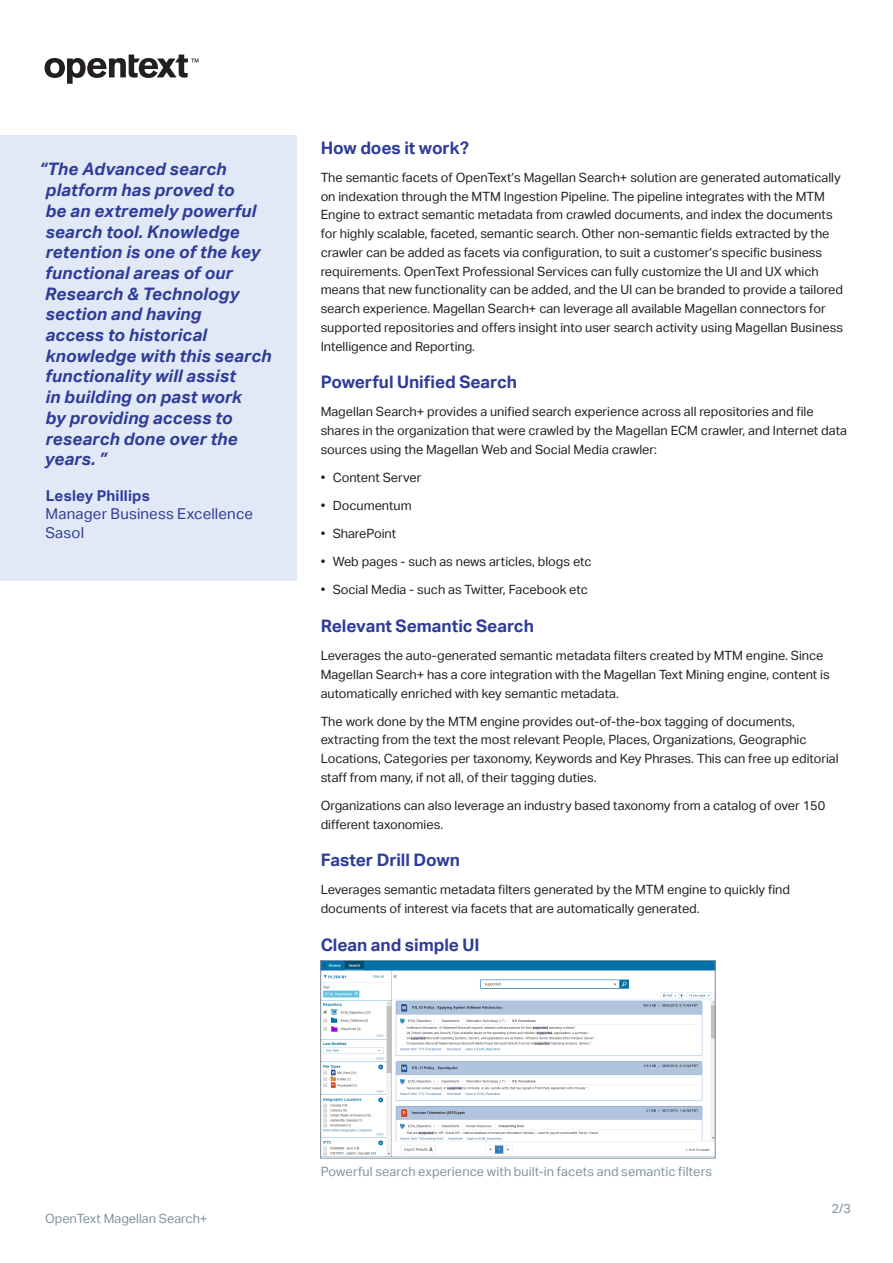
<style>
.page{position:relative;width:893px;height:1263px;background:#fff}
.page>*{position:absolute;margin:0;border:0;box-sizing:border-box;transform-origin:0 0}
.t1{font:italic 700 17.25px/20.7px "Aktiv Grotesk";letter-spacing:.005em;color:#2e3c98}
.t2{font:700 17.25px "Aktiv Grotesk";letter-spacing:-.005em;color:#2e3c98}
.t3{font:15px "Aktiv Grotesk";letter-spacing:.015em;color:#2e3c98}
.t4{font:700 15px "Aktiv Grotesk";letter-spacing:.015em;color:#2e3c98}
.Body{font:12.75px/18.8px "Aktiv Grotesk";color:#231f20}
.t5{font:12.75px "Aktiv Grotesk";letter-spacing:.01em;color:#7f929f}
</style>
<div class="page">
<svg style="left:45px;top:55px;width:153px;height:29px"></svg>
<div style="left:0;top:135px;width:297px;height:445px;background:#e1e9f6"></div>
<img style="left:322px;top:962px;width:391px;height:194px">
<div style="left:320px;top:960px;width:395px;height:198px;border:1px solid #7f929f"></div>
<p class="t1" style="left:44px;top:159px;width:228px;text-indent:-5px">“The Advanced search platform has proved to<br>be an extremely powerful search tool. Knowledge retention is one of the key functional areas of our<br>Research &amp; Technology section and having<br>access to historical knowledge with this search functionality will assist<br>in building on past work<br>by providing access to research done over the years. ”</p>
<h2 class="t4" style="left:46px;top:487px;width:106px">Lesley Phillips</h2>
<h2 class="t3" style="left:46px;top:505px;width:209px">Manager Business Excellence</h2>
<h2 class="t3" style="left:45px;top:524px;width:40px">Sasol</h2>
<h3 class="t2" style="left:321px;top:138px;width:150px">How does it work?</h3>
<p class="Body" style="left:321px;top:168px;width:524px">The semantic facets of OpenText’s Magellan Search+ solution are generated automatically on indexation through the MTM Ingestion Pipeline. The pipeline integrates with the MTM Engine to extract semantic metadata from crawled documents, and index the documents for highly scalable, faceted, semantic search. Other non-semantic fields extracted by the crawler can be added as facets via configuration, to suit a customer’s specific business requirements. OpenText Professional Services can fully customize the UI and UX which means that new functionality can be added, and the UI can be branded to provide a tailored search experience. Magellan Search+ can leverage all available Magellan connectors for supported repositories and offers insight into user search activity using Magellan Business Intelligence and Reporting.</p>
<h3 class="t2" style="left:321px;top:372px;width:198px">Powerful Unified Search</h3>
<p class="Body" style="left:321px;top:402px;width:528px">Magellan Search+ provides a unified search experience across all repositories and file shares in the organization that were crawled by the Magellan ECM crawler, and Internet data sources using the Magellan Web and Social Media crawler:</p>
<p class="Body" style="left:321px;top:468px;width:102px">• Content Server</p>
<p class="Body" style="left:321px;top:496px;width:93px">• Documentum</p>
<p class="Body" style="left:321px;top:524px;width:77px">• SharePoint</p>
<p class="Body" style="left:321px;top:552px;width:272px">• Web pages - such as news articles, blogs etc</p>
<p class="Body" style="left:321px;top:581px;width:269px">• Social Media - such as Twitter, Facebook etc</p>
<h3 class="t2" style="left:321px;top:616px;width:215px">Relevant Semantic Search</h3>
<p class="Body" style="left:321px;top:646px;width:511px">Leverages the auto-generated semantic metadata filters created by MTM engine. Since<br>Magellan Search+ has a core integration with the Magellan Text Mining engine, content is automatically enriched with key semantic metadata.</p>
<p class="Body" style="left:321px;top:712px;width:519px">The work done by the MTM engine provides out-of-the-box tagging of documents, extracting from the text the most relevant People, Places, Organizations, Geographic Locations, Categories per taxonomy, Keywords and Key Phrases. This can free up editorial staff from many, if not all, of their tagging duties.</p>
<p class="Body" style="left:321px;top:796px;width:506px">Organizations can also leverage an industry based taxonomy from a catalog of over 150 different taxonomies.</p>
<h3 class="t2" style="left:321px;top:850px;width:141px">Faster Drill Down</h3>
<p class="Body" style="left:321px;top:881px;width:471px">Leverages semantic metadata filters generated by the MTM engine to quickly find documents of interest via facets that are automatically generated.</p>
<h3 class="t2" style="left:321px;top:935px;width:161px">Clean and simple UI</h3>
<p class="t5" style="left:45px;top:1211px;width:164px">OpenText Magellan Search+</p>
<p class="t5" style="left:321px;top:1164px;width:393px">Powerful search experience with built-in facets and semantic filters</p>
<p class="t5" style="left:832px;top:1201px;width:21px">2/3</p>
</div>
